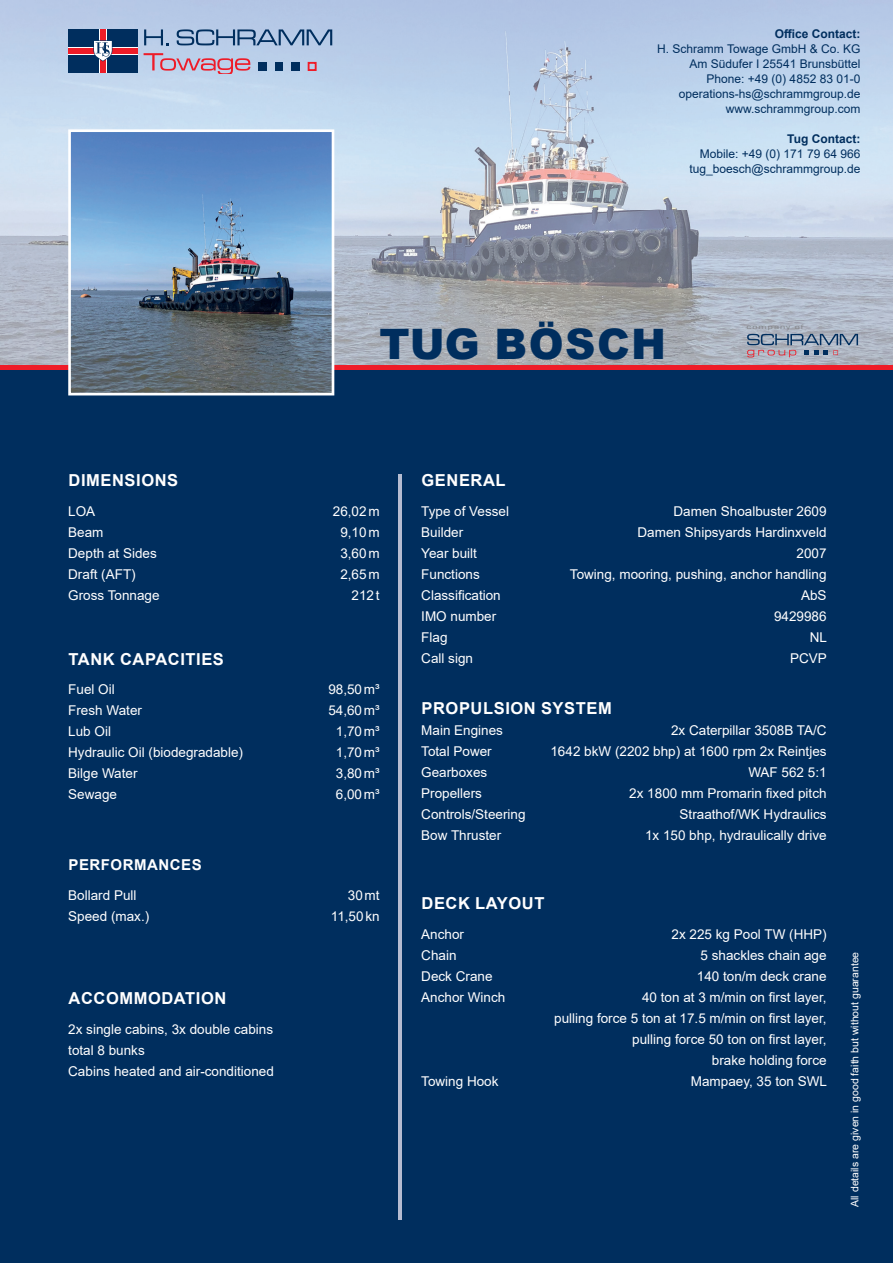
<style>
.page{position:relative;width:893px;height:1263px;background:#fff}
.page>*{position:absolute;margin:0;border:0;box-sizing:border-box;transform-origin:0 0}
.t1{font:900 42px "Arial";letter-spacing:.035em;color:#002e5e}
.t2{font:700 16.5px "Arial";letter-spacing:.035em;color:#fff}
.t3{font:700 15px "Arial";letter-spacing:.035em;color:#fff}
.t4{font:13.5px/21px "Arial";color:#fff}
.t5{font:12px/15px "Arial";color:#002e5e;text-align:right}
.t6{font:700 12px "Arial";color:#002e5e}
.t7{font:10.5px "Arial";color:#fff}
.t8{font:6.75px "Eurostile";letter-spacing:.1em;color:#808285;scale:1.5 1}
</style>
<div class="page">
<div style="left:0;top:369px;width:893px;height:894px;background:#002e5e"></div>
<img style="left:0;top:1px;width:893px;height:365px">
<hr style="left:0;top:366px;width:893px;height:4px;background:#ee1c28">
<img style="left:72px;top:133px;width:258px;height:258px">
<div style="left:68px;top:129px;width:266px;height:266px;border:3px solid #fff"></div>
<hr style="left:399px;top:474px;width:3px;height:745px;background:#b5bcd1">
<svg style="left:747px;top:334px;width:111px;height:23px;background:#8f96a9"></svg>
<div style="left:68px;top:29px;width:70px;height:44px;background:#002e5e"></div>
<svg style="left:99px;top:29px;width:7px;height:44px"></svg>
<svg style="left:68px;top:47px;width:70px;height:7px"></svg>
<div style="left:100px;top:29px;width:5px;height:44px;background:#ee1c28"></div>
<div style="left:68px;top:48px;width:70px;height:5px;background:#ee1c28"></div>
<svg style="left:93px;top:40px;width:19px;height:22px"></svg>
<svg style="left:144px;top:53px;width:106px;height:21px;background:#c7a5bc"></svg>
<div style="left:258px;top:62px;width:8px;height:9px;background:#002e5e"></div>
<div style="left:291px;top:62px;width:8px;height:9px;background:#002e5e"></div>
<div style="left:275px;top:62px;width:8px;height:9px;background:#002e5e"></div>
<div style="left:308px;top:62px;width:9px;height:9px;border:2px solid #ee1c28"></div>
<svg style="left:144px;top:29px;width:24px;height:16px"></svg>
<svg style="left:177px;top:29px;width:155px;height:16px;background:#7c98bb"></svg>
<p class="t6" style="left:775px;top:25px;width:87px">Office Contact:</p>
<p class="t5" style="left:657px;top:41px;width:205px">H. Schramm Towage GmbH &amp; Co. KG<br>Am Südufer I 25541 Brunsbüttel<br>Phone: +49 (0) 4852 83 01-0 operations-hs@schrammgroup.de www.schrammgroup.com</p>
<p class="t6" style="left:787px;top:130px;width:75px">Tug Contact:</p>
<p class="t5" style="left:689px;top:146px;width:172px">Mobile: +49 (0) 171 79 64 966 tug_boesch@schrammgroup.de</p>
<h1 class="t1" style="left:380px;top:313px;width:288px">TUG BÖSCH</h1>
<p class="t8" style="left:747px;top:323px;width:39px">company of</p>
<p class="t2" style="left:69px;top:469px;width:111px">DIMENSIONS</p>
<p class="t4" style="left:68px;top:500px;width:29px">LOA</p>
<p class="t4" style="left:333px;top:500px;width:48px">26,02 m</p>
<p class="t4" style="left:68px;top:522px;width:37px">Beam</p>
<p class="t4" style="left:340px;top:522px;width:41px">9,10 m</p>
<p class="t4" style="left:68px;top:543px;width:90px">Depth at Sides</p>
<p class="t4" style="left:340px;top:543px;width:41px">3,60 m</p>
<p class="t4" style="left:68px;top:564px;width:69px">Draft (AFT)</p>
<p class="t4" style="left:340px;top:564px;width:41px">2,65 m</p>
<p class="t4" style="left:68px;top:585px;width:93px">Gross Tonnage</p>
<p class="t4" style="left:352px;top:585px;width:29px">212 t</p>
<p class="t2" style="left:69px;top:647px;width:157px">TANK CAPACITIES</p>
<p class="t4" style="left:68px;top:679px;width:48px">Fuel Oil</p>
<p class="t4" style="left:328px;top:679px;width:53px">98,50 m³</p>
<p class="t4" style="left:68px;top:700px;width:75px">Fresh Water</p>
<p class="t4" style="left:328px;top:700px;width:53px">54,60 m³</p>
<p class="t4" style="left:68px;top:721px;width:44px">Lub Oil</p>
<p class="t4" style="left:336px;top:721px;width:45px">1,70 m³</p>
<p class="t4" style="left:68px;top:742px;width:176px">Hydraulic Oil (biodegradable)</p>
<p class="t4" style="left:336px;top:742px;width:45px">1,70 m³</p>
<p class="t4" style="left:68px;top:763px;width:71px">Bilge Water</p>
<p class="t4" style="left:336px;top:763px;width:45px">3,80 m³</p>
<p class="t4" style="left:68px;top:784px;width:50px">Sewage</p>
<p class="t4" style="left:336px;top:784px;width:45px">6,00 m³</p>
<p class="t3" style="left:69px;top:854px;width:135px">PERFORMANCES</p>
<p class="t4" style="left:68px;top:884px;width:70px">Bollard Pull</p>
<p class="t4" style="left:348px;top:884px;width:33px">30 mt</p>
<p class="t4" style="left:68px;top:905px;width:83px">Speed (max.)</p>
<p class="t4" style="left:331px;top:905px;width:50px">11,50 kn</p>
<p class="t2" style="left:69px;top:987px;width:159px">ACCOMMODATION</p>
<p class="t4" style="left:68px;top:1018px;width:207px">2x single cabins, 3x double cabins total 8 bunks<br>Cabins heated and air-conditioned</p>
<p class="t2" style="left:422px;top:469px;width:86px">GENERAL</p>
<p class="t4" style="left:421px;top:500px;width:89px">Type of Vessel</p>
<p class="t4" style="left:673px;top:500px;width:155px">Damen Shoalbuster 2609</p>
<p class="t4" style="left:421px;top:522px;width:44px">Builder</p>
<p class="t4" style="left:638px;top:522px;width:191px">Damen Shipsyards Hardinxveld</p>
<p class="t4" style="left:421px;top:543px;width:57px">Year built</p>
<p class="t4" style="left:797px;top:543px;width:32px">2007</p>
<p class="t4" style="left:421px;top:564px;width:60px">Functions</p>
<p class="t4" style="left:570px;top:564px;width:258px">Towing, mooring, pushing, anchor handling</p>
<p class="t4" style="left:421px;top:585px;width:81px">Classification</p>
<p class="t4" style="left:801px;top:585px;width:27px">AbS</p>
<p class="t4" style="left:421px;top:606px;width:77px">IMO number</p>
<p class="t4" style="left:774px;top:606px;width:54px">9429986</p>
<p class="t4" style="left:421px;top:627px;width:28px">Flag</p>
<p class="t4" style="left:810px;top:627px;width:19px">NL</p>
<p class="t4" style="left:421px;top:648px;width:53px">Call sign</p>
<p class="t4" style="left:790px;top:648px;width:38px">PCVP</p>
<p class="t2" style="left:422px;top:696px;width:192px">PROPULSION SYSTEM</p>
<p class="t4" style="left:421px;top:719px;width:83px">Main Engines</p>
<p class="t4" style="left:671px;top:719px;width:157px">2x Caterpillar 3508B TA/C</p>
<p class="t4" style="left:421px;top:741px;width:72px">Total Power</p>
<p class="t4" style="left:550px;top:741px;width:278px">1642 bkW (2202 bhp) at 1600 rpm 2x Reintjes</p>
<p class="t4" style="left:421px;top:762px;width:68px">Gearboxes</p>
<p class="t4" style="left:748px;top:762px;width:80px">WAF 562 5:1</p>
<p class="t4" style="left:421px;top:783px;width:62px">Propellers</p>
<p class="t4" style="left:629px;top:783px;width:199px">2x 1800 mm Promarin fixed pitch</p>
<p class="t4" style="left:421px;top:804px;width:106px">Controls/Steering</p>
<p class="t4" style="left:680px;top:804px;width:149px">Straathof/WK Hydraulics</p>
<p class="t4" style="left:421px;top:825px;width:82px">Bow Thruster</p>
<p class="t4" style="left:645px;top:825px;width:183px">1x 150 bhp, hydraulically drive</p>
<p class="t2" style="left:422px;top:892px;width:124px">DECK LAYOUT</p>
<p class="t4" style="left:421px;top:924px;width:44px">Anchor</p>
<p class="t4" style="left:672px;top:924px;width:157px">2x 225 kg Pool TW (HHP)</p>
<p class="t4" style="left:421px;top:945px;width:37px">Chain</p>
<p class="t4" style="left:701px;top:945px;width:128px">5 shackles chain age</p>
<p class="t4" style="left:421px;top:966px;width:73px">Deck Crane</p>
<p class="t4" style="left:697px;top:966px;width:131px">140 ton/m deck crane</p>
<p class="t4" style="left:421px;top:987px;width:86px">Anchor Winch</p>
<p class="t4" style="left:554px;top:987px;width:274px;text-align:right">40 ton at 3 m/min on first layer,<br>pulling force 5 ton at 17.5 m/min on first layer, pulling force 50 ton on first layer,<br>brake holding force</p>
<p class="t4" style="left:421px;top:1071px;width:79px">Towing Hook</p>
<p class="t4" style="left:691px;top:1071px;width:138px">Mampaey, 35 ton SWL</p>
<p class="t7" style="left:847px;top:1207px;width:257px;rotate:-90deg">All details are given in good faith but without guarantee</p>
</div>
